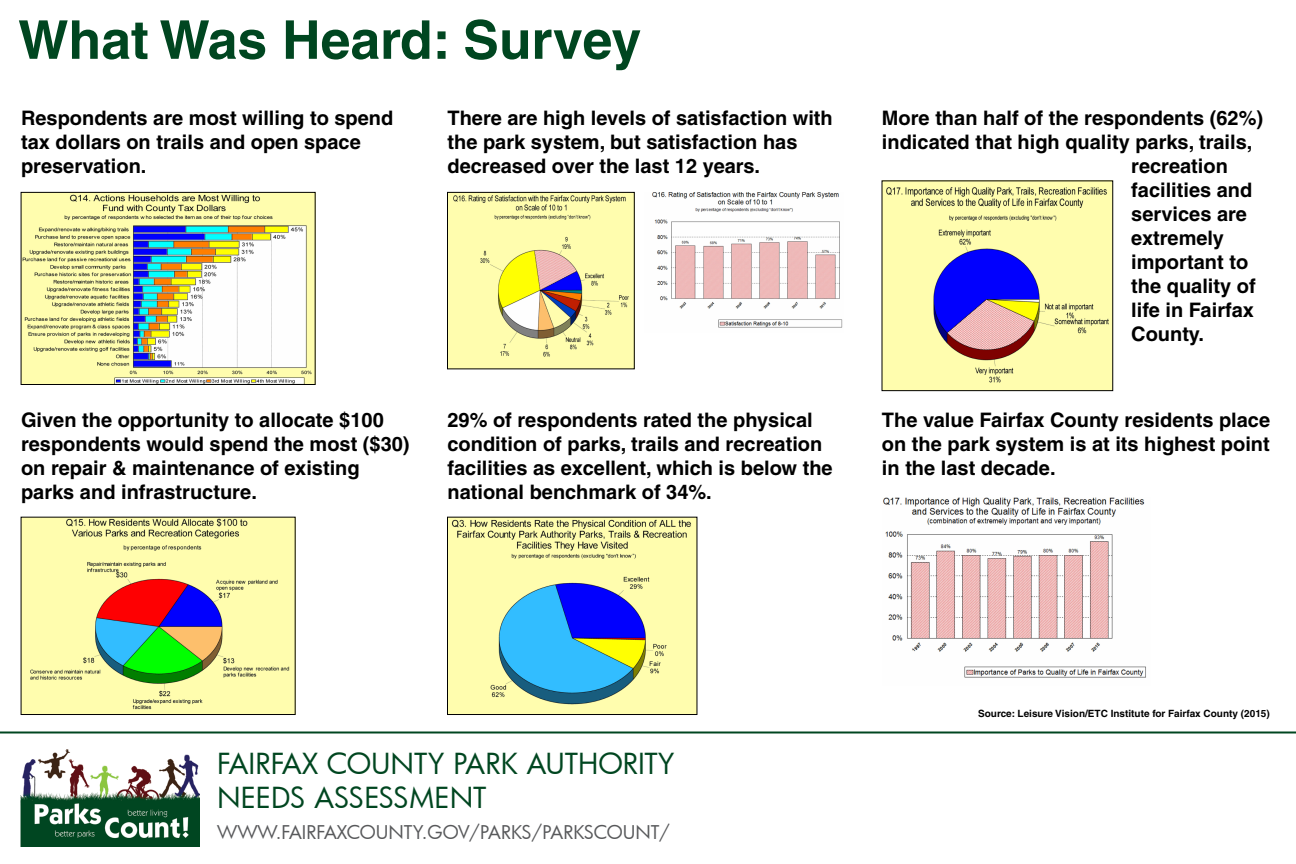
<style>
.page{position:relative;width:1296px;height:864px;background:#fff}
.page>*{position:absolute;margin:0;border:0;box-sizing:border-box;transform-origin:0 0}
.t1{font:700 53.5px "Helvetica";color:#004620}
.t2{font:28.35px/34px "Futura";color:#004620}
.t3{font:700 20px/24px "Helvetica";color:#000}
.t4{font:18.5px "Futura";color:#58595b}
.t5{font:700 10px "Helvetica";color:#000}
</style>
<div class="page">
<img style="left:20px;top:749px;width:180px;height:98px">
<hr style="left:0;top:732px;width:1296px;height:2px;background:#004620">
<img style="left:23px;top:194px;width:291px;height:189px">
<div style="left:21px;top:192px;width:295px;height:193px;border:1px solid #000"></div>
<img style="left:449px;top:194px;width:184px;height:173px">
<div style="left:447px;top:192px;width:188px;height:177px;border:1px solid #000"></div>
<img style="left:652px;top:192px;width:191px;height:136px">
<img style="left:23px;top:519px;width:271px;height:194px">
<img style="left:449px;top:519px;width:246px;height:194px">
<div style="left:447px;top:517px;width:250px;height:198px;border:1px solid #000"></div>
<img style="left:884px;top:182px;width:227px;height:207px">
<img style="left:883px;top:497px;width:263px;height:181px">
<h1 class="t1" style="left:18px;top:7px;width:625px">What Was Heard: Survey</h1>
<p class="t3" style="left:21px;top:106px;width:374px">Respondents are most willing to spend tax dollars on trails and open space preservation.</p>
<p class="t3" style="left:447px;top:106px;width:387px">There are high levels of satisfaction with the park system, but satisfaction has decreased over the last 12 years.</p>
<p class="t3" style="left:21px;top:407px;width:390px">Given the opportunity to allocate $100 respondents would spend the most ($30) on repair &amp; maintenance of existing parks and infrastructure.</p>
<p class="t3" style="left:447px;top:407px;width:387px">29% of respondents rated the physical condition of parks, trails and recreation facilities as excellent, which is below the national benchmark of 34%.</p>
<p class="t3" style="left:882px;top:106px;width:383px">More than half of the respondents (62%)</p>
<p class="t3" style="left:1131px;top:130px;width:126px;text-indent:-249px">indicated that high quality parks, trails, recreation facilities and services are extremely important to the quality of life in Fairfax<br>County.</p>
<p class="t3" style="left:882px;top:407px;width:390px;text-align:justify">The value Fairfax County residents place on the park system is at its highest point in the last decade.</p>
<h2 class="t2" style="left:217px;top:746px;width:459px">FAIRFAX COUNTY PARK AUTHORITY<br>NEEDS ASSESSMENT</h2>
<p class="t4" style="left:217px;top:820px;width:454px">WWW.FAIRFAXCOUNTY.GOV/PARKS/PARKSCOUNT/</p>
<p class="t5" style="left:978px;top:708px;width:293px">Source: Leisure Vision/ETC Institute for Fairfax County (2015)</p>
</div>
